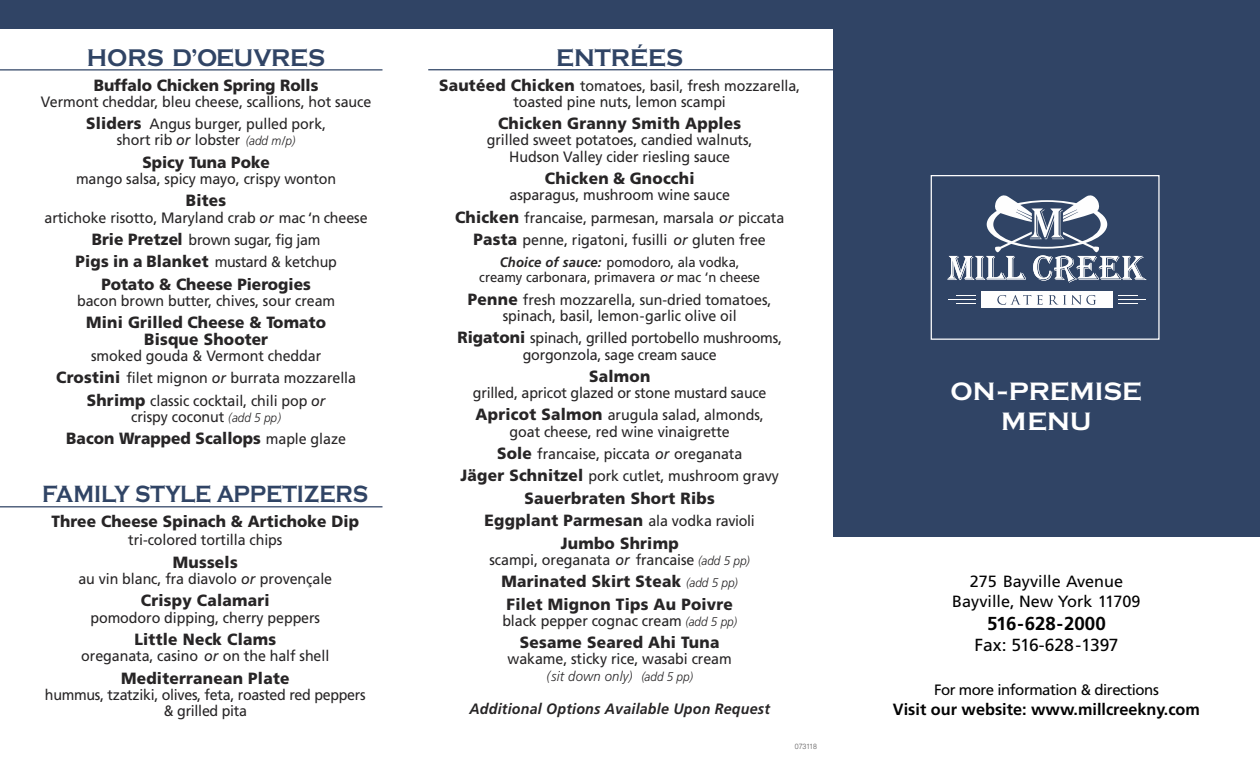
<style>
.page{position:relative;width:1260px;height:765px;background:#fff}
.page>*{position:absolute;margin:0;border:0;box-sizing:border-box;transform-origin:0 0}
.t1{font:700 26.12px/30px "Copperplate Gothic";color:#fff;text-align:center}
.t2{font:700 25px "Copperplate Gothic";color:#304465;scale:.95 1}
.t3{font:700 24.38px "Copperplate Gothic";color:#304465;scale:.88 1}
.t4{font:700 18.75px "Frutiger";color:#030303}
.t5{font:17.5px "Frutiger";color:#030303}
.t6{font:900 16.25px/22.4px "Frutiger";letter-spacing:.015em;color:#272526;text-align:center;scale:.95 1}
.t7{font:16.25px/20px "Frutiger";color:#030303;text-align:center}
.t8{font:700 16.25px "Frutiger";color:#030303}
.t9{font:900 16.25px "Frutiger";letter-spacing:-.005em;color:#272526;scale:.95 1}
.t10{font:15px/22.4px "Frutiger";letter-spacing:-.005em;color:#272526;text-align:center;scale:.95 1}
.t11{font:italic 700 15px "Frutiger";letter-spacing:.015em;color:#272526;scale:.95 1}
.t12{font:15px "Frutiger";letter-spacing:-.03em;color:#030303}
.t13{font:13.75px/15px "Frutiger";letter-spacing:-.005em;color:#272526;text-align:center;scale:.95 1}
.t14{font:italic 300 13.75px "Frutiger";letter-spacing:.015em;color:#272526;scale:.95 1}
.t15{font:300 7.5px "Helvetica";color:rgb(39 37 38/.8);scale:.93 1}
.s1{font-weight:900;font-size:16.25px}
.s2{font-style:italic}
.s3{font-weight:300;font-style:italic;font-size:12.5px}
.s4{font-weight:400;font-size:15px}
.s5{font-weight:700;font-style:italic}
.s6{font-size:12.5px}
</style>
<div class="page">
<hr style="left:428px;top:69px;width:411px;height:1px;background:#304465">
<div style="left:0;top:0;width:838px;height:28px;background:#304465"></div>
<hr style="left:0;top:69px;width:382px;height:2px;background:#304465">
<hr style="left:0;top:506px;width:382px;height:1px;background:#304465">
<div style="left:833px;top:0;width:427px;height:537px;background:#304465"></div>
<svg style="left:947px;top:195px;width:200px;height:88px"></svg>
<svg style="left:1118px;top:295px;width:28px;height:9px"></svg>
<svg style="left:948px;top:295px;width:28px;height:9px"></svg>
<div style="left:981px;top:291px;width:131px;height:17px;background:#fefefe"></div>
<svg style="left:997px;top:295px;width:34px;height:10px"></svg>
<svg style="left:1037px;top:295px;width:6px;height:10px"></svg>
<svg style="left:1049px;top:295px;width:47px;height:10px"></svg>
<div style="left:931px;top:175px;width:229px;height:165px;border:1px solid #fff"></div>
<h2 class="t2" style="left:87px;top:42px;width:253px">HORS D’OEUVRES</h2>
<p class="t9" style="left:94px;top:79px;width:238px">Buffalo Chicken Spring Rolls</p>
<p class="t10" style="left:41px;top:92px;width:349px">Vermont cheddar, bleu cheese, scallions, hot sauce<br><span class="s1">Sliders</span> Angus burger, pulled pork,</p>
<p class="t10" style="left:117px;top:130px;width:190px">short rib <span class="s2">or</span> lobster <span class="s3">(add m/p)</span></p>
<p class="t6" style="left:142px;top:152px;width:136px">Spicy Tuna Poke</p>
<p class="t10" style="left:76px;top:169px;width:275px">mango salsa, spicy mayo, crispy wonton</p>
<p class="t6" style="left:186px;top:191px;width:44px">Bites</p>
<p class="t10" style="left:45px;top:207px;width:342px">artichoke risotto, Maryland crab <span class="s2">or</span> mac ‘n cheese<br><span class="s1">Brie Pretzel</span> brown sugar, fig jam<br><span class="s1">Pigs in a Blanket</span> mustard &amp; ketchup</p>
<p class="t6" style="left:101px;top:274px;width:222px">Potato &amp; Cheese Pierogies</p>
<p class="t10" style="left:77px;top:291px;width:273px">bacon brown butter, chives, sour cream</p>
<p class="t6" style="left:86px;top:316px;width:254px;line-height:16.1px">Mini Grilled Cheese &amp; Tomato<br>Bisque Shooter</p>
<p class="t10" style="left:56px;top:345px;width:317px">smoked gouda &amp; Vermont cheddar<br><span class="s1">Crostini</span> filet mignon <span class="s2">or</span> burrata mozzarella<br><span class="s1">Shrimp</span> classic cocktail, chili pop <span class="s2">or</span></p>
<p class="t10" style="left:131px;top:406px;width:159px">crispy coconut <span class="s3">(add 5 pp)</span></p>
<p class="t6" style="left:66px;top:428px;width:296px">Bacon Wrapped Scallops <span class="s4">maple glaze</span></p>
<h3 class="t3" style="left:42px;top:479px;width:372px">FAMILY STYLE APPETIZERS</h3>
<p class="t6" style="left:52px;top:511px;width:325px">Three Cheese Spinach &amp; Artichoke Dip</p>
<p class="t10" style="left:128px;top:530px;width:164px">tri-colored tortilla chips</p>
<p class="t6" style="left:173px;top:552px;width:70px">Mussels</p>
<p class="t10" style="left:78px;top:569px;width:269px">au vin blanc, fra diavolo <span class="s2">or</span> provençale</p>
<p class="t6" style="left:141px;top:591px;width:137px">Crispy Calamari</p>
<p class="t10" style="left:90px;top:607px;width:243px">pomodoro dipping, cherry peppers</p>
<p class="t6" style="left:134px;top:629px;width:151px">Little Neck Clams</p>
<p class="t10" style="left:81px;top:646px;width:263px">oreganata, casino <span class="s2">or</span> on the half shell</p>
<p class="t6" style="left:121px;top:668px;width:179px">Mediterranean Plate</p>
<p class="t10" style="left:45px;top:688px;width:339px;line-height:16.1px">hummus, tzatziki, olives, feta, roasted red peppers &amp; grilled pita</p>
<h2 class="t2" style="left:556px;top:42px;width:135px">ENTRÉES</h2>
<p class="t10" style="left:439px;top:79px;width:382px;line-height:16.1px"><span class="s1">Sautéed Chicken</span> tomatoes, basil, fresh mozzarella, toasted pine nuts, lemon scampi</p>
<p class="t6" style="left:498px;top:114px;width:258px">Chicken Granny Smith Apples</p>
<p class="t10" style="left:487px;top:133px;width:281px;line-height:16.1px">grilled sweet potatoes, candied walnuts,<br>Hudson Valley cider riesling sauce</p>
<p class="t6" style="left:545px;top:168px;width:159px">Chicken &amp; Gnocchi</p>
<p class="t10" style="left:455px;top:185px;width:348px">asparagus, mushroom wine sauce<br><span class="s1">Chicken</span> francaise, parmesan, marsala <span class="s2">or</span> piccata<br><span class="s1">Pasta</span> penne, rigatoni, fusilli <span class="s2">or</span> gluten free</p>
<p class="t13" style="left:479px;top:256px;width:297px"><span class="s5">Choice of sauce:</span> pomodoro, ala vodka, creamy carbonara, primavera <span class="s2">or</span> mac ‘n cheese</p>
<p class="t10" style="left:468px;top:293px;width:321px;line-height:16.1px"><span class="s1">Penne</span> fresh mozzarella, sun-dried tomatoes, spinach, basil, lemon-garlic olive oil</p>
<p class="t10" style="left:457px;top:331px;width:343px;line-height:16.1px"><span class="s1">Rigatoni</span> spinach, grilled portobello mushrooms, gorgonzola, sage cream sauce</p>
<p class="t6" style="left:589px;top:366px;width:66px">Salmon</p>
<p class="t10" style="left:473px;top:383px;width:311px;text-align:left">grilled, apricot glazed or stone mustard sauce<br><span class="s1">Apricot Salmon</span> arugula salad, almonds,</p>
<p class="t10" style="left:460px;top:421px;width:337px">goat cheese, red wine vinaigrette<br><span class="s1">Sole</span> francaise, piccata <span class="s2">or</span> oreganata<br><span class="s1">Jäger Schnitzel</span> pork cutlet, mushroom gravy</p>
<p class="t6" style="left:485px;top:488px;width:286px">Sauerbraten Short Ribs<br>Eggplant Parmesan <span class="s4">ala vodka ravioli<br></span>Jumbo Shrimp</p>
<p class="t10" style="left:489px;top:550px;width:276px">scampi, oreganata <span class="s2">or</span> francaise <span class="s3">(add 5 pp)</span></p>
<p class="t6" style="left:502px;top:572px;width:250px">Marinated Skirt Steak <span class="s3">(add 5 pp)<br></span>Filet Mignon Tips Au Poivre</p>
<p class="t10" style="left:502px;top:611px;width:249px">black pepper cognac cream <span class="s3">(add 5 pp)</span></p>
<p class="t6" style="left:520px;top:633px;width:211px">Sesame Seared Ahi Tuna</p>
<p class="t10" style="left:508px;top:649px;width:238px">wakame, sticky rice, wasabi cream</p>
<p class="t14" style="left:546px;top:670px;width:156px">(sit down only) <span class="s6">(add 5 pp)</span></p>
<p class="t11" style="left:469px;top:703px;width:318px">Additional Options Available Upon Request</p>
<p class="t15" style="left:795px;top:740px;width:25px">073118</p>
<h1 class="t1" style="left:950px;top:376px;width:193px">ON–PREMISE<br>MENU</h1>
<p class="t7" style="left:952px;top:573px;width:190px">275 Bayville Avenue<br>Bayville, New York 11709</p>
<p class="t4" style="left:987px;top:616px;width:120px">516-628-2000</p>
<p class="t5" style="left:974px;top:638px;width:145px">Fax: 516-628-1397</p>
<p class="t12" style="left:934px;top:684px;width:226px">For more information &amp; directions</p>
<p class="t8" style="left:893px;top:703px;width:309px">Visit our website: www.millcreekny.com</p>
</div>
